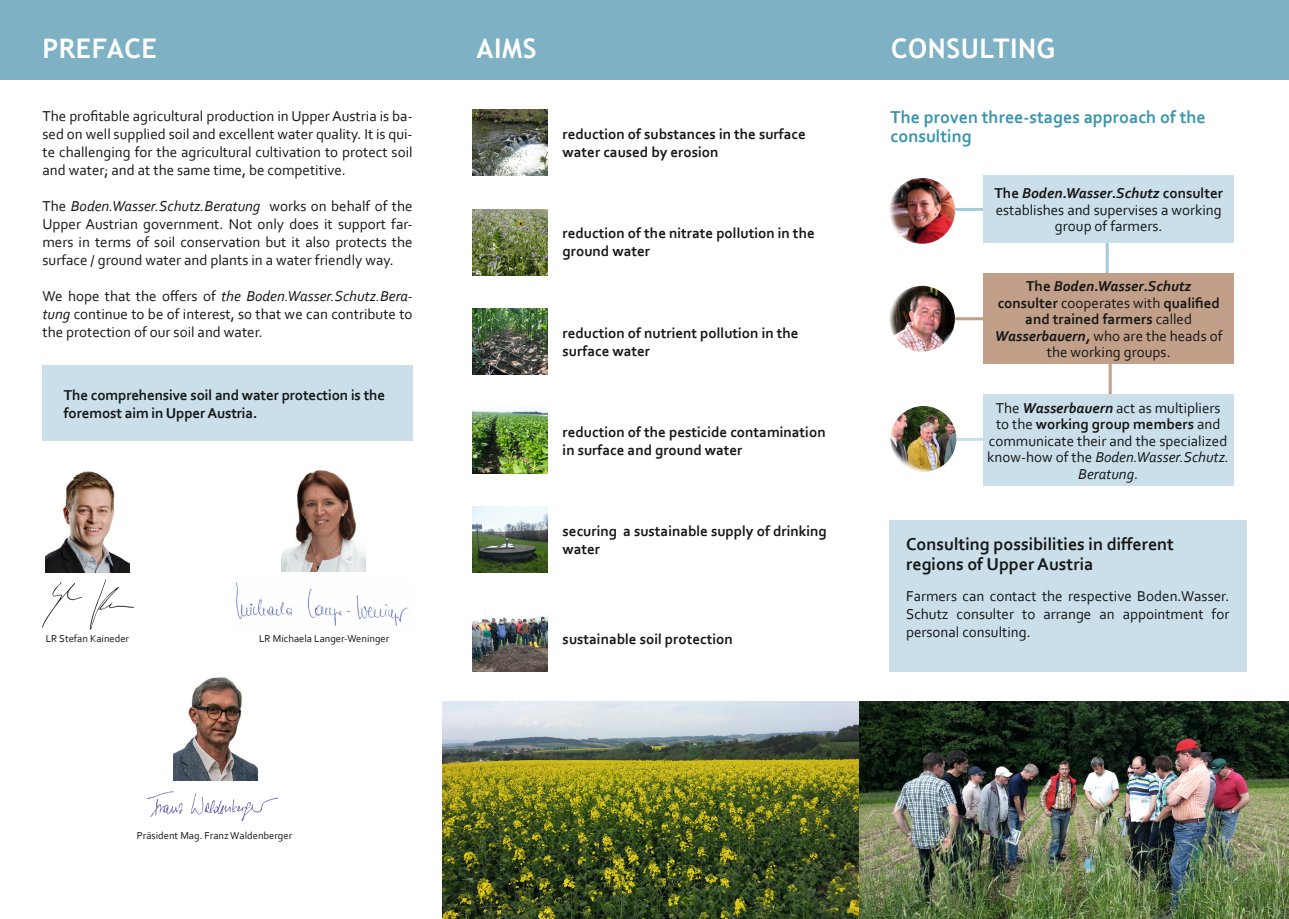
<style>
.page{position:relative;width:1289px;height:919px;background:#fff}
.page>*{position:absolute;margin:0;border:0;box-sizing:border-box;transform-origin:0 0}
.t1{font:700 27px "Trebuchet MS";letter-spacing:.02em;color:#fff}
.t2{font:700 18px/19.5px "Corbel";color:#151616}
.t3{font:700 18px/19.5px "Corbel";color:#3894ac}
.t4{font:15px/18px "Corbel";color:#151616;text-align:justify}
.t5{font:700 15px/18px "Corbel";color:#151616}
.t6{font:10.5px "Corbel";color:#151616}
.s1{font-style:italic}
.s2{font-weight:700}
.s3{font-weight:700;font-style:italic}
</style>
<div class="page">
<div style="left:43px;top:365px;width:369px;height:75px;background:#cadfe9"></div>
<div style="left:0;top:0;width:429px;height:79px;background:#7db1c3"></div>
<div style="left:429px;top:0;width:430px;height:79px;background:#7db1c3"></div>
<div style="left:844px;top:0;width:444px;height:79px;background:#7db1c3"></div>
<img style="left:472px;top:109px;width:76px;height:66px">
<img style="left:472px;top:209px;width:76px;height:66px">
<img style="left:472px;top:308px;width:76px;height:66px">
<img style="left:472px;top:407px;width:76px;height:66px">
<img style="left:472px;top:506px;width:76px;height:66px">
<img style="left:472px;top:608px;width:76px;height:63px">
<img style="left:442px;top:701px;width:846px;height:217px">
<div style="left:889px;top:520px;width:357px;height:151px;background:#cadfe9"></div>
<hr style="left:955px;top:317px;width:28px;height:3px;background:#c19f88">
<img style="left:889px;top:286px;width:65px;height:65px;border-radius:33px">
<img style="left:889px;top:178px;width:65px;height:66px;border-radius:33px">
<hr style="left:1108px;top:360px;width:3px;height:48px;background:#c19f88">
<hr style="left:1105px;top:243px;width:3px;height:50px;background:#a5cad8">
<hr style="left:956px;top:438px;width:28px;height:3px;background:#cadfe9">
<hr style="left:954px;top:208px;width:29px;height:3px;background:#a5cad8">
<div style="left:983px;top:176px;width:250px;height:67px;background:#cadfe9"></div>
<div style="left:983px;top:273px;width:250px;height:91px;background:#c19f88"></div>
<div style="left:982px;top:394px;width:251px;height:92px;background:#cadfe9"></div>
<img style="left:890px;top:406px;width:66px;height:66px;border-radius:33px">
<img style="left:173px;top:677px;width:84px;height:103px">
<img style="left:282px;top:470px;width:84px;height:102px">
<img style="left:236px;top:582px;width:173px;height:44px">
<img style="left:46px;top:471px;width:84px;height:101px">
<img style="left:43px;top:579px;width:91px;height:50px">
<svg style="left:147px;top:791px;width:36px;height:26px"></svg>
<svg style="left:191px;top:793px;width:87px;height:28px"></svg>
<h1 class="t1" style="left:43px;top:32px;width:116px">PREFACE</h1>
<h1 class="t1" style="left:476px;top:32px;width:62px">AIMS</h1>
<h1 class="t1" style="left:891px;top:32px;width:165px">CONSULTING</h1>
<p class="t4" style="left:43px;top:106px;width:371px">The profitable agricultural production in Upper Austria is ba&shy;sed on well supplied soil and excellent water quality. It is qui&shy;te challenging for the agricultural cultivation to protect soil and water; and at the same time, be competitive.</p>
<p class="t4" style="left:43px;top:196px;width:371px">The <span class="s1">Boden.Wasser.Schutz.Beratung</span> works on behalf of the Upper Austrian government. Not only does it support far&shy;mers in terms of soil conservation but it also protects the surface / ground water and plants in a water friendly way.</p>
<p class="t4" style="left:43px;top:286px;width:371px">We hope that the offers of <span class="s1">the Boden.Wasser.Schutz.Bera&shy;tung</span> continue to be of interest, so that we can contribute to the protection of our soil and water.</p>
<p class="t5" style="left:64px;top:385px;width:323px">The comprehensive soil and water protection is the foremost aim in Upper Austria.</p>
<p class="t6" style="left:46px;top:631px;width:85px">LR Stefan Kaineder</p>
<p class="t6" style="left:259px;top:632px;width:132px">LR Michaela Langer-Weninger</p>
<p class="t6" style="left:137px;top:828px;width:157px">Präsident Mag. Franz Waldenberger</p>
<p class="t5" style="left:562px;top:125px;width:245px">reduction of substances in the surface water caused by erosion</p>
<p class="t5" style="left:562px;top:224px;width:254px">reduction of the nitrate pollution in the ground water</p>
<p class="t5" style="left:562px;top:323px;width:237px">reduction of nutrient pollution in the surface water</p>
<p class="t5" style="left:562px;top:423px;width:264px">reduction of the pesticide contamination in surface and ground water</p>
<p class="t5" style="left:562px;top:522px;width:266px">securing a sustainable supply of drinking water</p>
<p class="t5" style="left:562px;top:630px;width:172px">sustainable soil protection</p>
<p class="t3" style="left:890px;top:107px;width:317px">The proven three-stages approach of the consulting</p>
<p class="t4" style="left:994px;top:185px;width:230px;line-height:16.5px;text-align:center"><span class="s2">The</span> <span class="s3">Boden.Wasser.Schutz</span> <span class="s2">consulter </span>establishes and supervises a working group of farmers.</p>
<p class="t4" style="left:994px;top:278px;width:229px;line-height:16.5px;text-align:center"><span class="s2">The</span> <span class="s3">Boden.Wasser.Schutz </span><span class="s2">consulter</span> cooperates with <span class="s2">qualified and trained farmers</span> called<br><span class="s3">Wasserbauern,</span> who are the heads of the working groups.</p>
<p class="t4" style="left:987px;top:399px;width:243px;line-height:16.5px;text-align:center">The <span class="s3">Wasserbauern</span> act as multipliers to the <span class="s2">working group members</span> and communicate their and the specialized know-how of the <span class="s1">Boden.Wasser.Schutz.<br>Beratung</span>.</p>
<p class="t2" style="left:906px;top:534px;width:269px">Consulting possibilities in different regions of Upper Austria</p>
<p class="t4" style="left:906px;top:586px;width:325px">Farmers can contact the respective Boden.Wasser.<br>Schutz consulter to arrange an appointment for personal consulting.</p>
</div>
